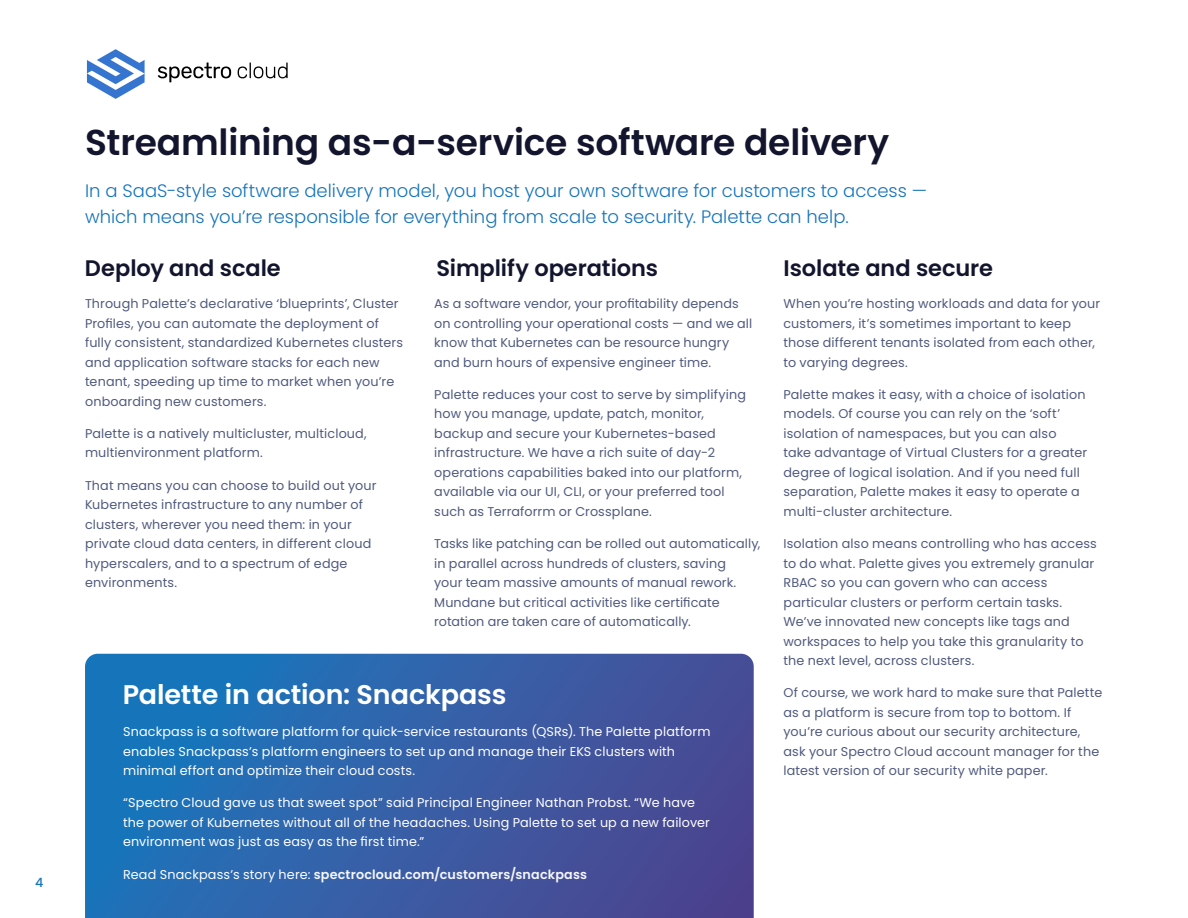
<style>
.page{position:relative;width:1188px;height:918px;background:#fff}
.page>*{position:absolute;margin:0;border:0;box-sizing:border-box;transform-origin:0 0}
.t1{font:600 36px "Poppins";letter-spacing:-.005em;color:#12152d}
.t2{font:600 27px "Poppins";letter-spacing:-.005em;color:#fff}
.t3{font:600 22.5px "Poppins";letter-spacing:-.005em;color:#12152d}
.t4{font:300 18px/25.5px "Poppins";color:#1674ba}
.t5{font:12.75px/19.5px "Poppins";letter-spacing:.01em;color:#505a7f}
.t6{font:12.75px/19.5px "Poppins";letter-spacing:.01em;color:#fff}
.t7{font:600 12.75px "Poppins";letter-spacing:.01em;color:#f6f7f9}
.t8{font:500 12.75px "Poppins";color:#1674ba}
.s1{font-weight:400;color:#fff}
</style>
<div class="page">
<svg style="left:87px;top:49px;width:58px;height:50px"></svg>
<svg style="left:158px;top:63px;width:73px;height:19px"></svg>
<svg style="left:238px;top:63px;width:50px;height:15px"></svg>
<svg style="left:85px;top:654px;width:669px;height:264px;background:#335fa7"></svg>
<p class="t8" style="left:35px;top:875px;width:10px">4</p>
<h1 class="t1" style="left:85px;top:121px;width:806px">Streamlining as-a-service software delivery</h1>
<h3 class="t4" style="left:85px;top:178px;width:844px">In a SaaS-style software delivery model, you host your own software for customers to access — which means you’re responsible for everything from scale to security. Palette can help.</h3>
<h3 class="t3" style="left:85px;top:255px;width:197px">Deploy and scale</h3>
<p class="t5" style="left:434px;top:294px;width:320px">As a software vendor, your profitability depends on controlling your operational costs — and we all know that Kubernetes can be resource hungry and burn hours of expensive engineer time.</p>
<p class="t5" style="left:434px;top:385px;width:313px">Palette reduces your cost to serve by simplifying how you manage, update, patch, monitor, backup and secure your Kubernetes-based infrastructure. We have a rich suite of day-2 operations capabilities baked into our platform, available via our UI, CLI, or your preferred tool such as Terraforrm or Crossplane.</p>
<p class="t5" style="left:434px;top:534px;width:328px">Tasks like patching can be rolled out automatically, in parallel across hundreds of clusters, saving<br>your team massive amounts of manual rework.<br>Mundane but critical activities like certificate rotation are taken care of automatically.</p>
<h3 class="t3" style="left:436px;top:255px;width:223px">Simplify operations</h3>
<h3 class="t3" style="left:783px;top:255px;width:211px">Isolate and secure</h3>
<p class="t5" style="left:783px;top:294px;width:318px">When you’re hosting workloads and data for your customers, it’s sometimes important to keep those different tenants isolated from each other, to varying degrees.</p>
<p class="t5" style="left:783px;top:385px;width:305px">Palette makes it easy, with a choice of isolation models. Of course you can rely on the ‘soft’ isolation of namespaces, but you can also take advantage of Virtual Clusters for a greater degree of logical isolation. And if you need full separation, Palette makes it easy to operate a multi-cluster architecture.</p>
<p class="t5" style="left:783px;top:534px;width:315px">Isolation also means controlling who has access to do what. Palette gives you extremely granular RBAC so you can govern who can access particular clusters or perform certain tasks.<br>We’ve innovated new concepts like tags and workspaces to help you take this granularity to the next level, across clusters.</p>
<p class="t5" style="left:783px;top:683px;width:320px">Of course, we work hard to make sure that Palette as a platform is secure from top to bottom. If you’re curious about our security architecture, ask your Spectro Cloud account manager for the latest version of our security white paper.</p>
<p class="t5" style="left:85px;top:294px;width:319px">Through Palette’s declarative ‘blueprints’, Cluster Profiles, you can automate the deployment of fully consistent, standardized Kubernetes clusters and application software stacks for each new tenant, speeding up time to market when you’re onboarding new customers.</p>
<p class="t5" style="left:85px;top:424px;width:283px">Palette is a natively multicluster, multicloud, multienvironment platform.</p>
<p class="t5" style="left:85px;top:475px;width:293px">That means you can choose to build out your Kubernetes infrastructure to any number of clusters, wherever you need them: in your private cloud data centers, in different cloud hyperscalers, and to a spectrum of edge environments.</p>
<h2 class="t2" style="left:123px;top:678px;width:385px">Palette in action: Snackpass</h2>
<p class="t6" style="left:123px;top:722px;width:589px">Snackpass is a software platform for quick-service restaurants (QSRs). The Palette platform enables Snackpass’s platform engineers to set up and manage their EKS clusters with minimal effort and optimize their cloud costs.</p>
<p class="t6" style="left:123px;top:793px;width:588px">“Spectro Cloud gave us that sweet spot” said Principal Engineer Nathan Probst. “We have the power of Kubernetes without all of the headaches. Using Palette to set up a new failover environment was just as easy as the first time.”</p>
<p class="t7" style="left:123px;top:867px;width:466px"><span class="s1">Read Snackpass’s story here:</span> spectrocloud.com/customers/snackpass</p>
</div>
